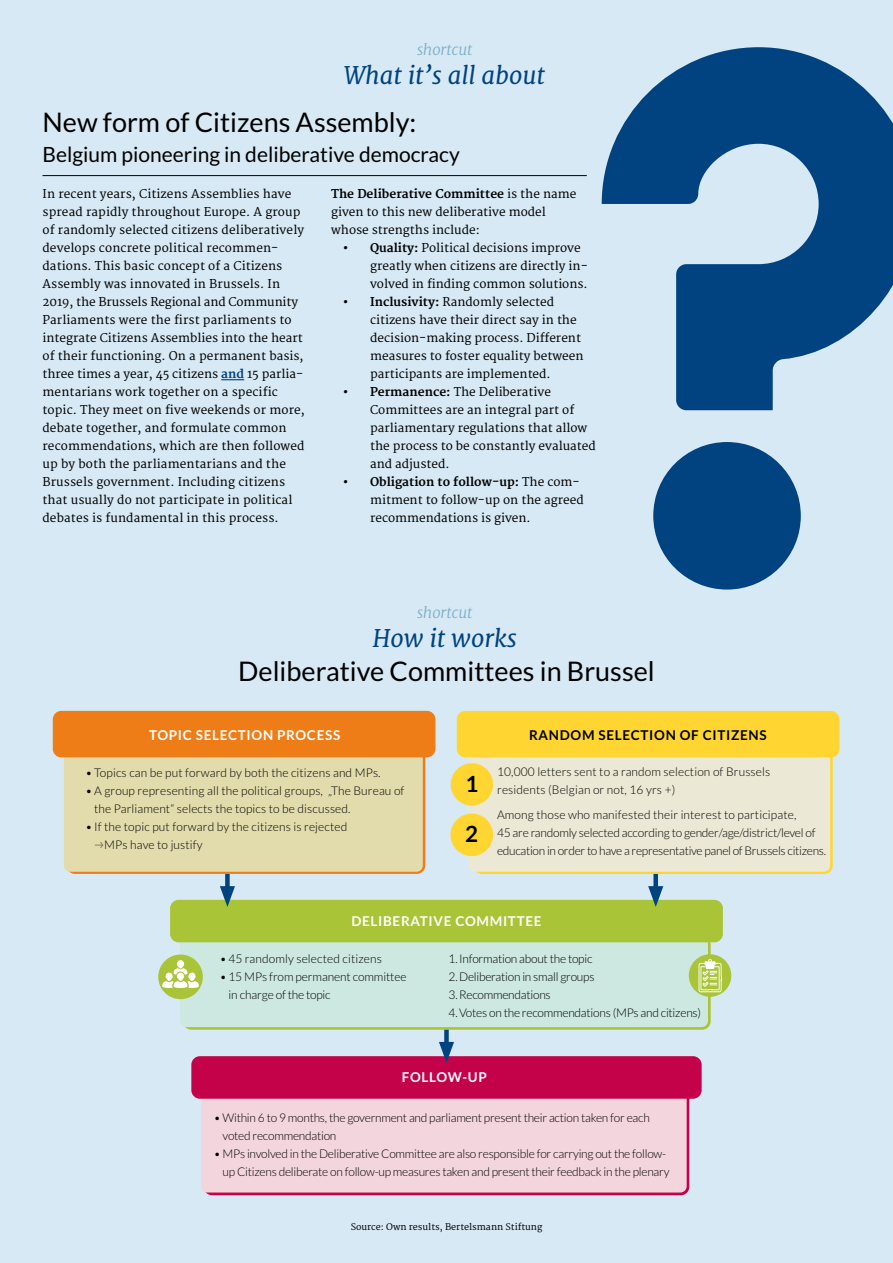
<style>
.page{position:relative;width:893px;height:1263px;background:#d7e9f4}
.page>*{position:absolute;margin:0;border:0;box-sizing:border-box;transform-origin:0 0}
.t1{font:27px "Lato";color:#000}
.t2{font:italic 24px "Merriweather";color:#004380}
.t3{font:700 22.35px "Lato";color:#000}
.t4{font:700 22.2px "Lato";color:#000}
.t5{font:21px "Lato";color:#000}
.t6{font:italic 300 15px "Merriweather";color:#79aec8}
.t7{font:700 13.5px "Lato";letter-spacing:.05em;color:#fff}
.t8{font:700 13.5px "Lato";letter-spacing:.05em;color:#000}
.t9{font:300 12px/18px "Lato";letter-spacing:-.02em;color:#000}
.t10{font:300 12px/18px "Lato";letter-spacing:.01em;color:#000}
.t11{font:11.85px/18px "Merriweather";color:#000}
.t12{font:9px "Merriweather";color:#000}
.s1{font-weight:700;color:#004380}
.s2{font-weight:700}
</style>
<div class="page">
<div style="left:66px;top:746px;width:359px;height:128px;background:#ef7d17;border-radius:9px"></div>
<svg style="left:183px;top:937px;width:528px;height:93px;background:#adc84d"></svg>
<svg style="left:474px;top:747px;width:359px;height:127px"></svg>
<div style="left:64px;top:744px;width:359px;height:128px;background:#e2dbab;border-radius:6px"></div>
<div style="left:180px;top:934px;width:528px;height:93px;background:#cde7e1;border-radius:6px"></div>
<div style="left:468px;top:744px;width:362px;height:128px;background:#ebe9d5;border-radius:6px"></div>
<div style="left:653px;top:442px;width:148px;height:147px;background:#004380;border-radius:50%"></div>
<hr style="left:43px;top:175px;width:544px;height:1px;background:#000">
<svg style="left:221px;top:379px;width:23px;height:1px"></svg>
<svg style="left:602px;top:47px;width:291px;height:363px;background:#5d8bb2"></svg>
<div style="left:53px;top:711px;width:382px;height:46px;background:#ef7d17;border-radius:9px"></div>
<div style="left:457px;top:711px;width:382px;height:46px;background:#ffd631;border-radius:9px"></div>
<div style="left:170px;top:900px;width:553px;height:42px;background:#a9c436;border-radius:9px"></div>
<div style="left:204px;top:1088px;width:485px;height:107px;background:linear-gradient(to right,#de789b,#dc7095);border-radius:9px"></div>
<div style="left:201px;top:1090px;width:486px;height:102px;background:#f3d5dd;border-radius:6px"></div>
<div style="left:191px;top:1056px;width:511px;height:43px;background:#c30249;border-radius:9px"></div>
<div style="left:451px;top:763px;width:42px;height:42px;background:#ffd631;border-radius:50%"></div>
<div style="left:450px;top:813px;width:43px;height:43px;background:#ffd631;border-radius:50%"></div>
<div style="left:689px;top:954px;width:42px;height:43px;background:#a9c436;border-radius:50%"></div>
<div style="left:158px;top:954px;width:45px;height:45px;background:#a9c436;border-radius:50%"></div>
<div style="left:444px;top:1030px;width:5px;height:20px;background:#004380"></div>
<svg style="left:439px;top:1042px;width:15px;height:21px"></svg>
<div style="left:225px;top:874px;width:5px;height:20px;background:#004380"></div>
<svg style="left:220px;top:886px;width:15px;height:21px"></svg>
<div style="left:653px;top:874px;width:5px;height:20px;background:#004380"></div>
<svg style="left:648px;top:886px;width:15px;height:21px"></svg>
<svg style="left:162px;top:960px;width:37px;height:28px"></svg>
<svg style="left:698px;top:959px;width:24px;height:33px"></svg>
<p class="t6" style="left:417px;top:40px;width:57px">shortcut</p>
<h2 class="t2" style="left:344px;top:60px;width:202px">What it’s all about</h2>
<h1 class="t1" style="left:43px;top:107px;width:375px">New form of Citizens Assembly:</h1>
<h3 class="t5" style="left:43px;top:142px;width:419px">Belgium pioneering in deliberative democracy</h3>
<p class="t11" style="left:43px;top:185px;width:264px">In recent years, Citizens Assemblies have spread rapidly throughout Europe. A group of randomly selected citizens deliberatively develops concrete political recommen&shy;dations. This basic concept of a Citizens Assembly was innovated in Brussels. In 2019, the Brussels Regional and Community Parliaments were the first parliaments to integrate Citizens Assemblies into the heart of their functioning. On a permanent basis, three times a year, 45 citizens <span class="s1">and</span> 15 parlia&shy;mentarians work together on a specific topic. They meet on five weekends or more, debate together, and formulate common recommendations, which are then followed up by both the parliamentarians and the Brussels government. Including citizens that usually do not participate in political debates is fundamental in this process.</p>
<p class="t11" style="left:331px;top:185px;width:247px"><span class="s2">The Deliberative Committee</span> is the name given to this new deliberative model whose strengths include:</p>
<p class="t11" style="left:370px;top:239px;width:219px;text-indent:-27px"><span class="s2">• Quality:</span> Political decisions improve greatly when citizens are directly in&shy;volved in finding common solutions.</p>
<p class="t11" style="left:370px;top:293px;width:215px;text-indent:-27px"><span class="s2">• Inclusivity:</span> Randomly selected citizens have their direct say in the decision-making process. Different measures to foster equality between participants are implemented.</p>
<p class="t11" style="left:370px;top:383px;width:227px;text-indent:-27px"><span class="s2">• Permanence:</span> The Deliberative<br>Committees are an integral part of parliamentary regulations that allow the process to be constantly evaluated and adjusted.</p>
<p class="t11" style="left:370px;top:473px;width:215px;text-indent:-27px"><span class="s2">• Obligation to follow-up:</span> The com&shy;mitment to follow-up on the agreed recommendations is given.</p>
<p class="t6" style="left:417px;top:603px;width:57px">shortcut</p>
<h2 class="t2" style="left:372px;top:623px;width:146px">How it works</h2>
<h1 class="t1" style="left:238px;top:656px;width:418px">Deliberative Committees in Brussel</h1>
<p class="t7" style="left:149px;top:727px;width:193px">TOPIC SELECTION PROCESS</p>
<p class="t10" style="left:86px;top:763px;width:297px">•Topics can be put forward by both the citizens and MPs.</p>
<p class="t10" style="left:94px;top:781px;width:312px;text-indent:-9px">•A group representing all the political groups, „The Bureau of the Parliament“ selects the topics to be discussed.</p>
<p class="t10" style="left:104px;top:817px;width:244px;text-indent:-19px">•If the topic put forward by the citizens is rejected<br>MPs have to justify</p>
<h3 class="t4" style="left:465px;top:771px;width:14px">1</h3>
<h3 class="t3" style="left:465px;top:821px;width:14px">2</h3>
<p class="t8" style="left:529px;top:727px;width:239px">RANDOM SELECTION OF CITIZENS</p>
<p class="t10" style="left:497px;top:762px;width:275px">10,000 letters sent to a random selection of Brussels residents (Belgian or not, 16 yrs +)</p>
<p class="t9" style="left:497px;top:806px;width:330px">Among those who manifested their interest to participate,<br>45 are randomly selected according to gender/age/district/level of education in order to have a representative panel of Brussels citizens.</p>
<p class="t7" style="left:351px;top:913px;width:192px">DELIBERATIVE COMMITTEE</p>
<p class="t10" style="left:220px;top:950px;width:164px">•45 randomly selected citizens</p>
<p class="t9" style="left:228px;top:968px;width:180px;text-indent:-9px">•15 MPs from permanent committee in charge of the topic</p>
<p class="t9" style="left:449px;top:950px;width:254px">1.Information about the topic<br>2.Deliberation in small groups<br>3.Recommendations<br>4.Votes on the recommendations (MPs and citizens)</p>
<p class="t7" style="left:402px;top:1069px;width:86px">FOLLOW-UP</p>
<p class="t9" style="left:222px;top:1108px;width:429px;text-indent:-9px">•Within 6 to 9 months, the government and parliament present their action taken for each voted recommendation</p>
<p class="t9" style="left:214px;top:1144px;width:457px;text-align:right">•MPs involved in the Deliberative Committee are also responsible for carrying out the follow&shy;up Citizens deliberate on follow-up measures taken and present their feedback in the plenary</p>
<p class="t12" style="left:351px;top:1221px;width:193px">Source: Own results, Bertelsmann Stiftung</p>
</div>
